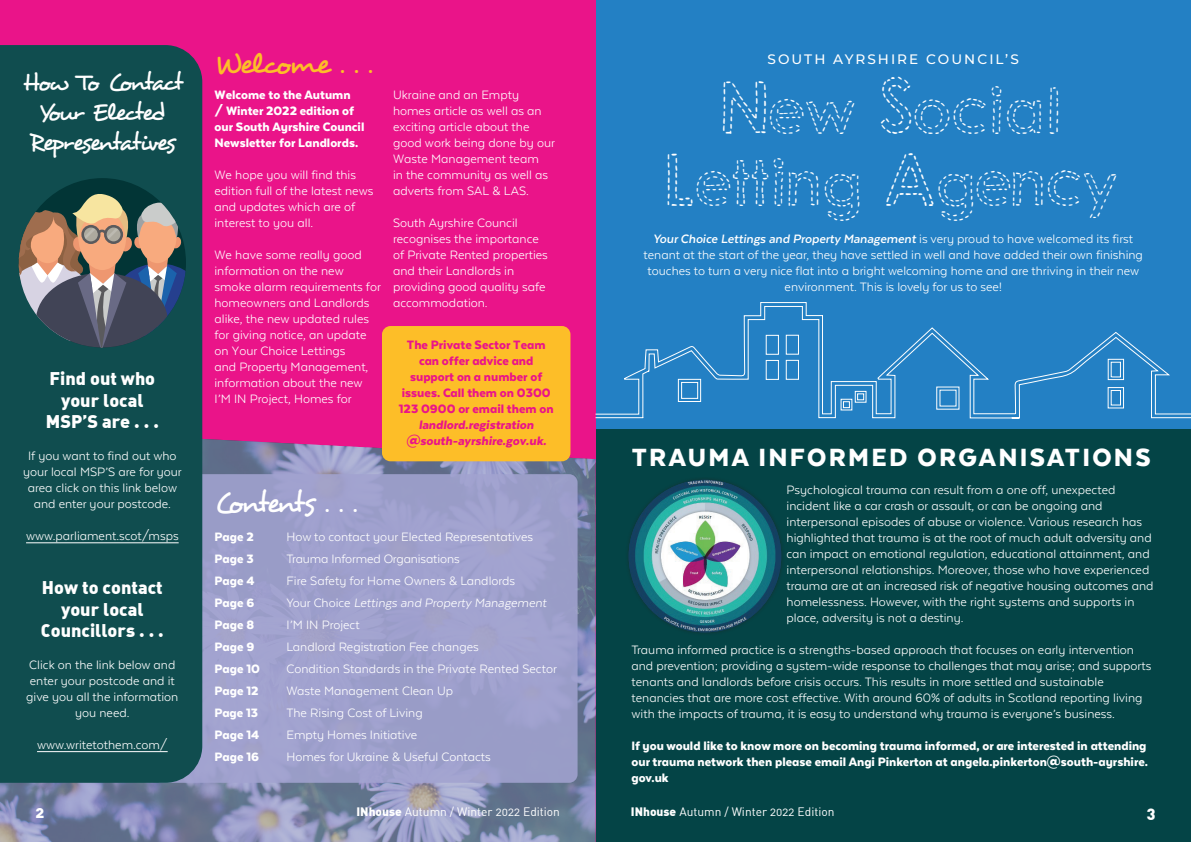
<style>
.page{position:relative;width:1191px;height:842px;background:#fff}
.page>*{position:absolute;margin:0;border:0;box-sizing:border-box;transform-origin:0 0}
.t1{font:47.6px/71.4px "DJB Hand Stitched Alpha";color:#fff;text-align:center}
.t2{font:30px "Desyrel";letter-spacing:-.095em;color:#fff}
.t3{font:30px "Desyrel";letter-spacing:-.095em;color:#fdbe28}
.t4{font:900 28.7px "Texta Alt";letter-spacing:.08em;color:#fff}
.t5{font:25px/30px "Desyrel";letter-spacing:-.095em;color:#fff;text-align:center}
.t6{font:900 18px/21.6px "DIN Alternate";color:#fff;text-align:center}
.t7{font:900 16px "DIN Alternate";color:#fff}
.t8{font:14px/16px "Texta Alt";color:#fff}
.t9{font:900 14px/16px "Texta Alt";color:#fff}
.t10{font:900 14px/16px "Texta Alt";color:#ea1489;text-align:center}
.t11{font:italic 900 14px/16px "Texta Alt";color:#ea1489;text-align:center}
.t12{font:italic 14px "Texta Alt";color:#fff}
.t13{font:500 13.6px "Montserrat";letter-spacing:.15em;color:#fff}
.t14{font:12px "DIN Alternate";color:#fff}
.s1{font-style:normal}
.s2{font-weight:900}
.s3{font-weight:700;font-style:italic}
</style>
<div class="page">
<div style="left:595px;top:428px;width:596px;height:414px;background:#044446"></div>
<div style="left:595px;top:0;width:596px;height:428px;background:#2380c4"></div>
<div style="left:0;top:0;width:595px;height:842px;background:#ea1489"></div>
<svg style="left:0;top:428px;width:595px;height:414px;background:#857fa6"></svg>
<div style="left:153px;top:474px;width:424px;height:309px;background:#a2a3d0;border-radius:9px"></div>
<div style="left:0;top:45px;width:202px;height:738px;background:#104d4f"></div>
<div style="left:382px;top:326px;width:188px;height:135px;background:#fdbe28;border-radius:9px"></div>
<hr style="left:26px;top:542px;width:153px;height:1px;background:#fff">
<hr style="left:37px;top:751px;width:131px;height:1px;background:#fff">
<div style="left:19px;top:178px;width:167px;height:169px;background:#023536;border-radius:50%"></div>
<svg style="left:19px;top:192px;width:167px;height:155px;background:#6f716d"></svg>
<svg style="left:594px;top:302px;width:597px;height:245px"></svg>
<div style="left:625px;top:477px;width:160px;height:159px;background:#044446"></div>
<img style="left:628px;top:480px;width:153px;height:152px;border-radius:76px">
<h3 class="t5" style="left:22px;top:68px;width:162px">How To Contact<br>Your Elected<br>Representatives</h3>
<p class="t6" style="left:46px;top:367px;width:115px">Find out who your local<br>MSP’S are . . .</p>
<p class="t8" style="left:23px;top:448px;width:160px;text-align:center">If you want to find out who your local MSP’S are for your area click on this link below and enter your postcode.</p>
<p class="t8" style="left:26px;top:528px;width:154px">www.parliament.scot/msps</p>
<p class="t6" style="left:41px;top:576px;width:124px">How to contact your local<br>Councillors . . .</p>
<p class="t8" style="left:26px;top:657px;width:154px;text-align:center">Click on the link below and enter your postcode and it give you all the information you need.</p>
<p class="t8" style="left:37px;top:737px;width:132px">www.writetothem.com/</p>
<h2 class="t3" style="left:214px;top:45px;width:159px">Welcome . . .</h2>
<p class="t9" style="left:214px;top:87px;width:151px">Welcome to the Autumn<br>/ Winter 2022 edition of our South Ayrshire Council<br>Newsletter for Landlords.</p>
<p class="t8" style="left:214px;top:167px;width:160px">We hope you will find this edition full of the latest news and updates which are of interest to you all.</p>
<p class="t8" style="left:214px;top:247px;width:168px">We have some really good information on the new smoke alarm requirements for homeowners and Landlords alike, the new updated rules for giving notice, an update on Your Choice Lettings<br>and Property Management, information about the new<br>I’M IN Project, Homes for</p>
<p class="t8" style="left:393px;top:87px;width:164px">Ukraine and an Empty homes article as well as an exciting article about the good work being done by our<br>Waste Management team<br>in the community as well as adverts from SAL &amp; LAS.</p>
<p class="t8" style="left:393px;top:215px;width:156px">South Ayrshire Council recognises the importance of Private Rented properties and their Landlords in providing good quality safe accommodation.</p>
<p class="t10" style="left:399px;top:337px;width:156px">The Private Sector Team can offer advice and support on a number of issues. Call them on 0300<br>123 0900 or email them on</p>
<p class="t11" style="left:406px;top:417px;width:142px">landlord.registration @south-ayrshire.gov.uk.</p>
<h2 class="t2" style="left:214px;top:484px;width:144px">Contents . . .</h2>
<p class="t9" style="left:214px;top:528px;width:41px">Page 2</p>
<p class="t8" style="left:286px;top:528px;width:248px">How to contact your Elected Representatives</p>
<p class="t9" style="left:214px;top:550px;width:41px">Page 3</p>
<p class="t8" style="left:286px;top:550px;width:175px">Trauma Informed Organisations</p>
<p class="t9" style="left:214px;top:572px;width:41px">Page 4</p>
<p class="t8" style="left:286px;top:572px;width:230px">Fire Safety for Home Owners &amp; Landlords</p>
<p class="t9" style="left:214px;top:594px;width:41px">Page 6</p>
<p class="t12" style="left:286px;top:595px;width:261px"><span class="s1">Your Choice</span> Lettings and Property Management</p>
<p class="t9" style="left:214px;top:616px;width:41px">Page 8</p>
<p class="t8" style="left:286px;top:616px;width:75px">I’M IN Project</p>
<p class="t9" style="left:214px;top:638px;width:41px">Page 9</p>
<p class="t8" style="left:286px;top:638px;width:194px">Landlord Registration Fee changes</p>
<p class="t9" style="left:214px;top:660px;width:47px">Page 10</p>
<p class="t8" style="left:286px;top:660px;width:272px">Condition Standards in the Private Rented Sector</p>
<p class="t9" style="left:214px;top:682px;width:46px">Page 12</p>
<p class="t8" style="left:286px;top:682px;width:168px">Waste Management Clean Up</p>
<p class="t9" style="left:214px;top:704px;width:45px">Page 13</p>
<p class="t8" style="left:286px;top:704px;width:138px">The Rising Cost of Living</p>
<p class="t9" style="left:214px;top:726px;width:46px">Page 14</p>
<p class="t8" style="left:286px;top:726px;width:132px">Empty Homes Initiative</p>
<p class="t9" style="left:214px;top:748px;width:46px">Page 16</p>
<p class="t8" style="left:286px;top:748px;width:206px">Homes for Ukraine &amp; Useful Contacts</p>
<p class="t7" style="left:35px;top:802px;width:11px">2</p>
<p class="t14" style="left:356px;top:804px;width:205px"><span class="s2">INhouse</span> Autumn / Winter 2022 Edition</p>
<p class="t13" style="left:767px;top:50px;width:253px">SOUTH AYRSHIRE COUNCIL’S</p>
<h1 class="t1" style="left:668px;top:77px;width:452px">New Social<br>Letting Agency</h1>
<p class="t8" style="left:643px;top:231px;width:501px;text-align:center"><span class="s3">Your Choice Lettings and Property Management</span> is very proud to have welcomed its first tenant at the start of the year, they have settled in well and have added their own finishing touches to turn a very nice flat into a bright welcoming home and are thriving in their new environment. This is lovely for us to see!</p>
<h3 class="t4" style="left:632px;top:442px;width:520px">TRAUMA INFORMED ORGANISATIONS</h3>
<p class="t8" style="left:786px;top:481px;width:368px">Psychological trauma can result from a one off, unexpected incident like a car crash or assault, or can be ongoing and interpersonal episodes of abuse or violence. Various research has highlighted that trauma is at the root of much adult adversity and can impact on emotional regulation, educational attainment, and interpersonal relationships. Moreover, those who have experienced trauma are at an increased risk of negative housing outcomes and homelessness. However, with the right systems and supports in place, adversity is not a destiny.</p>
<p class="t8" style="left:631px;top:641px;width:521px">Trauma informed practice is a strengths-based approach that focuses on early intervention and prevention; providing a system-wide response to challenges that may arise; and supports tenants and landlords before crisis occurs. This results in more settled and sustainable tenancies that are more cost effective. With around 60% of adults in Scotland reporting living with the impacts of trauma, it is easy to understand why trauma is everyone’s business.</p>
<p class="t9" style="left:631px;top:737px;width:518px;text-align:justify">If you would like to know more on becoming trauma informed, or are interested in attending our trauma network then please email Angi Pinkerton at angela.pinkerton@south-ayrshire. gov.uk</p>
<p class="t14" style="left:631px;top:804px;width:205px"><span class="s2">INhouse</span> Autumn / Winter 2022 Edition</p>
<p class="t7" style="left:1146px;top:802px;width:10px">3</p>
</div>
